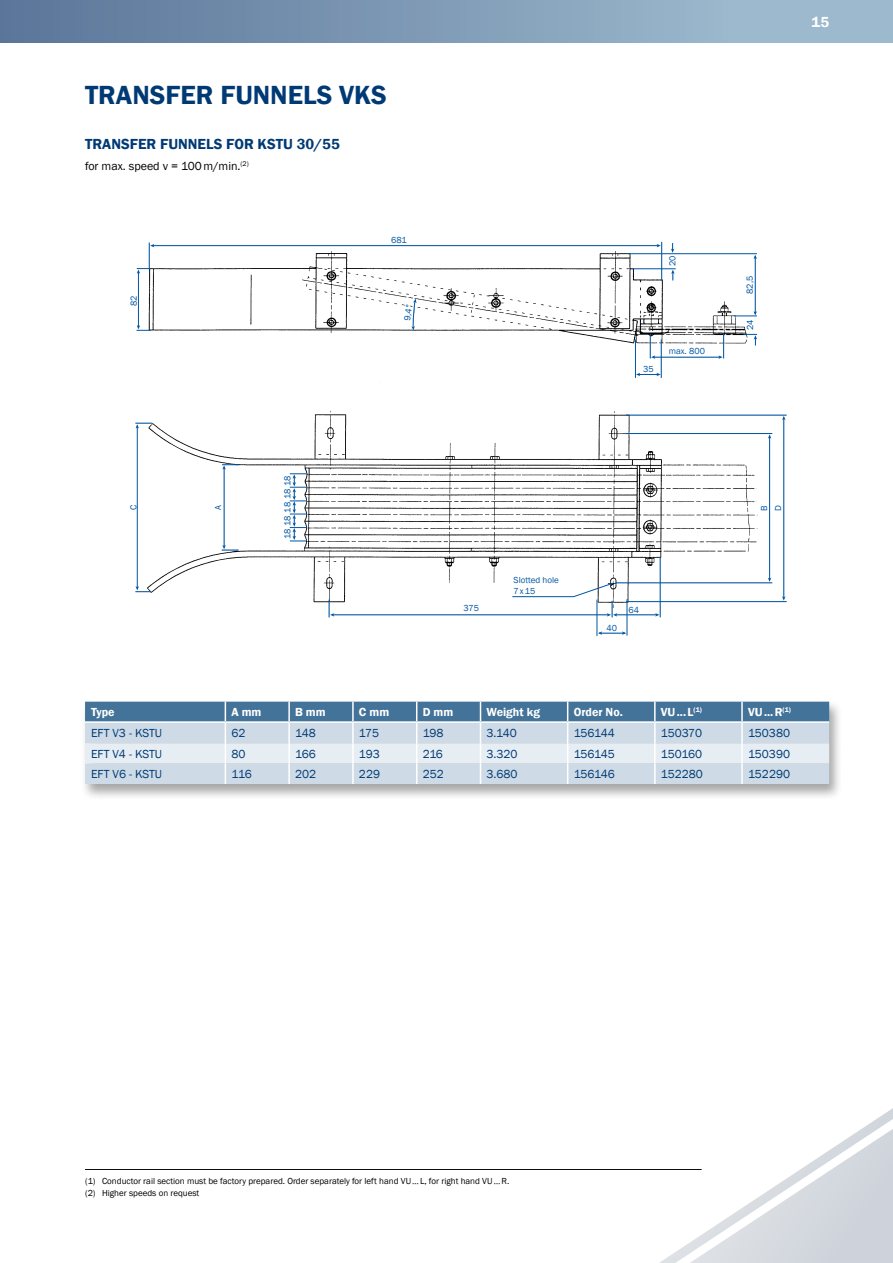
<style>
.page{position:relative;width:893px;height:1263px;background:#fff}
.page>*{position:absolute;margin:0;border:0;box-sizing:border-box;transform-origin:0 0}
.t1{font:600 27px "Franklin Gothic";color:#003a74}
.t2{font:600 15px "Franklin Gothic";color:#003a74}
.t3{font:600 15px "Franklin Gothic";color:#fff}
.t4{font:12px "Franklin Gothic";color:#003a74}
.t5{font:600 12px "Franklin Gothic";color:#fff}
.t6{font:12px "Franklin Gothic";color:#000}
.t7{font:9px/12px "Franklin Gothic";color:#000}
.t8{font:9px/14.2px "Franklin Gothic";color:#0055a3}
</style>
<div class="page">
<div style="left:0;top:0;width:893px;height:43px;background:linear-gradient(to right,#5c769a,#a5c2d4)"></div>
<hr style="left:85px;top:1169px;width:617px;height:1px;background:#000">
<svg style="left:640px;top:1108px;width:253px;height:155px"></svg>
<div style="left:80px;top:700px;width:763px;height:100px;background:#000;opacity:.35"></div>
<svg style="left:85px;top:702px;width:744px;height:82px"></svg>
<hr style="left:654px;top:764px;width:2px;height:20px;background:#fff">
<hr style="left:741px;top:764px;width:2px;height:20px;background:#fff">
<img style="left:147px;top:247px;width:628px;height:360px">
<svg style="left:671px;top:270px;width:4px;height:10px"></svg>
<svg style="left:671px;top:243px;width:3px;height:10px"></svg>
<hr style="left:138px;top:272px;width:1px;height:55px;background:#0055a3">
<hr style="left:661px;top:242px;width:1px;height:38px;background:#0055a3">
<hr style="left:152px;top:245px;width:507px;height:1px;background:#0055a3">
<hr style="left:632px;top:268px;width:44px;height:1px;background:#0055a3">
<hr style="left:628px;top:253px;width:129px;height:1px;background:#0055a3">
<hr style="left:755px;top:256px;width:1px;height:57px;background:#0055a3">
<svg style="left:753px;top:255px;width:4px;height:4px"></svg>
<svg style="left:734px;top:311px;width:23px;height:6px"></svg>
<svg style="left:744px;top:334px;width:13px;height:11px"></svg>
<hr style="left:635px;top:340px;width:1px;height:38px;background:#0055a3">
<hr style="left:661px;top:340px;width:1px;height:38px;background:#0055a3">
<hr style="left:653px;top:357px;width:67px;height:1px;background:#0055a3">
<svg style="left:650px;top:334px;width:5px;height:25px"></svg>
<svg style="left:718px;top:334px;width:6px;height:25px"></svg>
<svg style="left:636px;top:373px;width:25px;height:3px"></svg>
<hr style="left:137px;top:425px;width:1px;height:163px;background:#0055a3">
<svg style="left:135px;top:423px;width:17px;height:5px"></svg>
<svg style="left:135px;top:586px;width:16px;height:6px"></svg>
<hr style="left:224px;top:467px;width:1px;height:80px;background:#0055a3">
<svg style="left:222px;top:545px;width:17px;height:6px"></svg>
<svg style="left:222px;top:464px;width:17px;height:5px"></svg>
<hr style="left:627px;top:599px;width:1px;height:37px;background:#0055a3">
<hr style="left:597px;top:600px;width:1px;height:36px;background:#0055a3">
<hr style="left:332px;top:615px;width:277px;height:1px;background:#0055a3">
<svg style="left:329px;top:600px;width:5px;height:17px"></svg>
<svg style="left:598px;top:631px;width:28px;height:4px"></svg>
<hr style="left:660px;top:557px;width:1px;height:60px;background:#0055a3">
<hr style="left:615px;top:615px;width:42px;height:1px;background:#0055a3">
<svg style="left:512px;top:583px;width:105px;height:34px"></svg>
<hr style="left:626px;top:601px;width:161px;height:1px;background:#0055a3">
<hr style="left:615px;top:583px;width:157px;height:1px;background:#0055a3">
<hr style="left:625px;top:433px;width:147px;height:1px;background:#0055a3">
<hr style="left:626px;top:415px;width:161px;height:1px;background:#0055a3">
<hr style="left:769px;top:436px;width:1px;height:144px;background:#0055a3">
<svg style="left:768px;top:434px;width:3px;height:5px"></svg>
<hr style="left:784px;top:418px;width:1px;height:180px;background:#0055a3">
<svg style="left:782px;top:596px;width:3px;height:5px"></svg>
<svg style="left:136px;top:325px;width:14px;height:6px"></svg>
<svg style="left:137px;top:243px;width:17px;height:31px"></svg>
<svg style="left:290px;top:473px;width:17px;height:69px"></svg>
<svg style="left:411px;top:299px;width:5px;height:31px"></svg>
<h1 class="t1" style="left:85px;top:78px;width:303px">TRANSFER FUNNELS VKS</h1>
<p class="t2" style="left:85px;top:135px;width:256px">TRANSFER FUNNELS FOR KSTU 30/55</p>
<p class="t6" style="left:85px;top:159px;width:165px">for max. speed v = 100m/min.<sup>(2)</sup></p>
<p class="t8" style="left:127px;top:306px;width:12px;rotate:-90deg">82</p>
<p class="t8" style="left:391px;top:233px;width:17px">681</p>
<p class="t8" style="left:400px;top:320px;width:20px;rotate:-83deg">9,4°</p>
<p class="t3" style="left:811px;top:12px;width:19px">15</p>
<p class="t8" style="left:666px;top:266px;width:12px;rotate:-90deg">20</p>
<p class="t8" style="left:643px;top:362px;width:12px">35</p>
<p class="t8" style="left:669px;top:344px;width:38px">max. 800</p>
<p class="t8" style="left:743px;top:294px;width:20px;rotate:-90deg">82,5</p>
<p class="t8" style="left:743px;top:330px;width:12px;rotate:-90deg">24</p>
<p class="t8" style="left:126px;top:510px;width:7px;rotate:-90deg">C</p>
<p class="t8" style="left:211px;top:510px;width:6px;rotate:-90deg">A</p>
<p class="t8" style="left:281px;top:539px;width:66px;rotate:-90deg">18 18 18 18 18</p>
<p class="t8" style="left:464px;top:601px;width:17px">375</p>
<p class="t8" style="left:514px;top:575px;width:47px;line-height:10.8px">Slotted hole<br>7 x 15</p>
<p class="t8" style="left:606px;top:621px;width:12px">40</p>
<p class="t8" style="left:628px;top:603px;width:12px">64</p>
<p class="t8" style="left:757px;top:511px;width:7px;rotate:-90deg">B<br>D</p>
<p class="t5" style="left:91px;top:705px;width:25px">Type</p>
<p class="t5" style="left:231px;top:705px;width:32px">A mm</p>
<p class="t5" style="left:295px;top:705px;width:32px">B mm</p>
<p class="t5" style="left:359px;top:705px;width:32px">C mm</p>
<p class="t5" style="left:423px;top:705px;width:32px">D mm</p>
<p class="t5" style="left:486px;top:705px;width:55px">Weight kg</p>
<p class="t5" style="left:574px;top:705px;width:51px">Order No.</p>
<p class="t5" style="left:661px;top:705px;width:42px">VU... L<sup>(1)</sup></p>
<p class="t5" style="left:748px;top:705px;width:44px">VU...R<sup>(1)</sup></p>
<p class="t4" style="left:91px;top:726px;width:73px">EFT V3 - KSTU</p>
<p class="t4" style="left:231px;top:726px;width:16px">62</p>
<p class="t4" style="left:295px;top:726px;width:22px">148</p>
<p class="t4" style="left:359px;top:726px;width:22px">175</p>
<p class="t4" style="left:423px;top:726px;width:22px">198</p>
<p class="t4" style="left:486px;top:726px;width:32px">3.140</p>
<p class="t4" style="left:574px;top:726px;width:43px">156144</p>
<p class="t4" style="left:661px;top:726px;width:43px">150370</p>
<p class="t4" style="left:748px;top:726px;width:44px">150380</p>
<p class="t4" style="left:91px;top:746px;width:73px">EFT V4 - KSTU</p>
<p class="t4" style="left:231px;top:746px;width:16px">80</p>
<p class="t4" style="left:295px;top:746px;width:22px">166</p>
<p class="t4" style="left:359px;top:746px;width:22px">193</p>
<p class="t4" style="left:423px;top:746px;width:22px">216</p>
<p class="t4" style="left:486px;top:746px;width:33px">3.320</p>
<p class="t4" style="left:574px;top:746px;width:43px">156145</p>
<p class="t4" style="left:661px;top:746px;width:43px">150160</p>
<p class="t4" style="left:748px;top:746px;width:44px">150390</p>
<p class="t4" style="left:91px;top:766px;width:73px">EFT V6 - KSTU</p>
<p class="t4" style="left:231px;top:766px;width:22px">116</p>
<p class="t4" style="left:295px;top:766px;width:23px">202</p>
<p class="t4" style="left:359px;top:766px;width:23px">229</p>
<p class="t4" style="left:423px;top:766px;width:23px">252</p>
<p class="t4" style="left:486px;top:766px;width:33px">3.680</p>
<p class="t4" style="left:574px;top:766px;width:43px">156146</p>
<p class="t4" style="left:661px;top:766px;width:44px">152280</p>
<p class="t4" style="left:748px;top:766px;width:44px">152290</p>
<p class="t7" style="left:85px;top:1175px;width:426px">(1) Conductor rail section must be factory prepared. Order separately for left hand VU…L, for right hand VU…R. (2) Higher speeds on request</p>
</div>
